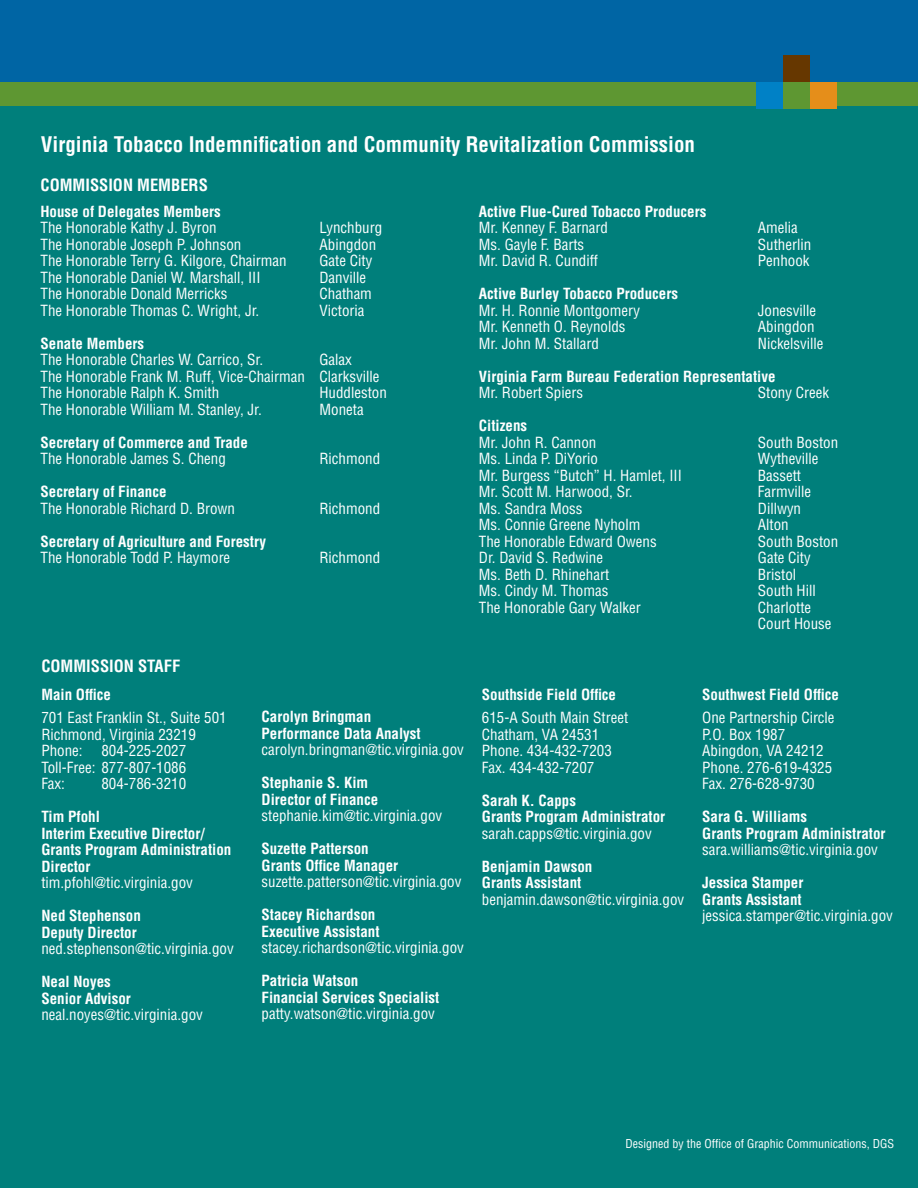
<style>
.page{position:relative;width:918px;height:1188px;background:#fff}
.page>*{position:absolute;margin:0;border:0;box-sizing:border-box;transform-origin:0 0}
.t1{font:700 condensed 21px "Helvetica";color:#fff}
.t2{font:700 condensed 16.5px "Helvetica";color:#fff}
.t3{font:condensed 15px/16.5px "Helvetica";color:#fff}
.t4{font:700 condensed 15px/16.5px "Helvetica";color:#fff}
.t5{font:condensed 12px "Helvetica";color:#fff}
</style>
<div class="page">
<div style="left:0;top:0;width:918px;height:108px;background:#0065a4"></div>
<div style="left:0;top:82px;width:918px;height:27px;background:#5e9732"></div>
<div style="left:0;top:107px;width:918px;height:1081px;background:#007f7b"></div>
<div style="left:756px;top:82px;width:27px;height:27px;background:#0081c6"></div>
<div style="left:810px;top:82px;width:27px;height:27px;background:#e58e1a"></div>
<div style="left:783px;top:55px;width:27px;height:27px;background:#663700"></div>
<div style="left:783px;top:82px;width:27px;height:27px;background:#5e9732"></div>
<h1 class="t1" style="left:41px;top:132px;width:656px">Virginia Tobacco Indemnification and Community Revitalization Commission</h1>
<p class="t2" style="left:40px;top:174px;width:169px">COMMISSION MEMBERS</p>
<p class="t4" style="left:40px;top:203px;width:182px">House of Delegates Members</p>
<p class="t3" style="left:40px;top:219px;width:178px">The Honorable Kathy J. Byron</p>
<p class="t3" style="left:320px;top:219px;width:64px">Lynchburg</p>
<p class="t3" style="left:40px;top:236px;width:202px">The Honorable Joseph P. Johnson</p>
<p class="t3" style="left:320px;top:236px;width:58px">Abingdon</p>
<p class="t3" style="left:40px;top:252px;width:248px">The Honorable Terry G. Kilgore, Chairman</p>
<p class="t3" style="left:320px;top:252px;width:54px">Gate City</p>
<p class="t3" style="left:40px;top:269px;width:222px">The Honorable Daniel W. Marshall, III</p>
<p class="t3" style="left:320px;top:269px;width:48px">Danville</p>
<p class="t3" style="left:40px;top:285px;width:189px">The Honorable Donald Merricks</p>
<p class="t3" style="left:320px;top:285px;width:54px">Chatham</p>
<p class="t3" style="left:40px;top:302px;width:220px">The Honorable Thomas C. Wright, Jr.</p>
<p class="t3" style="left:320px;top:302px;width:46px">Victoria</p>
<p class="t4" style="left:40px;top:335px;width:105px">Senate Members</p>
<p class="t3" style="left:40px;top:351px;width:224px">The Honorable Charles W. Carrico, Sr.</p>
<p class="t3" style="left:40px;top:351px;width:340px;text-indent:279px">Galax<br>The Honorable Frank M. Ruff, Vice-Chairman Clarksville<br>The Honorable Ralph K. Smith</p>
<p class="t3" style="left:320px;top:384px;width:69px">Huddleston</p>
<p class="t3" style="left:40px;top:401px;width:223px">The Honorable William M. Stanley, Jr.</p>
<p class="t3" style="left:320px;top:401px;width:46px">Moneta</p>
<p class="t4" style="left:40px;top:434px;width:209px">Secretary of Commerce and Trade</p>
<p class="t3" style="left:40px;top:450px;width:187px">The Honorable James S. Cheng</p>
<p class="t3" style="left:320px;top:450px;width:62px">Richmond</p>
<p class="t4" style="left:40px;top:483px;width:128px">Secretary of Finance</p>
<p class="t3" style="left:40px;top:500px;width:196px">The Honorable Richard D. Brown</p>
<p class="t3" style="left:320px;top:500px;width:62px">Richmond</p>
<p class="t4" style="left:40px;top:533px;width:227px">Secretary of Agriculture and Forestry</p>
<p class="t3" style="left:40px;top:549px;width:191px">The Honorable Todd P. Haymore</p>
<p class="t3" style="left:320px;top:549px;width:62px">Richmond</p>
<p class="t2" style="left:41px;top:656px;width:140px">COMMISSION STAFF</p>
<p class="t4" style="left:41px;top:686px;width:71px">Main Office</p>
<p class="t3" style="left:41px;top:709px;width:187px">701 East Franklin St., Suite 501<br>Richmond, Virginia 23219<br>Phone:</p>
<p class="t3" style="left:41px;top:742px;width:146px;text-align:justify;text-indent:60px">804-225-2027<br>Toll-Free: 877-807-1086<br>Fax:</p>
<p class="t3" style="left:101px;top:775px;width:86px">804-786-3210</p>
<p class="t4" style="left:41px;top:808px;width:192px">Tim Pfohl<br>Interim Executive Director/<br>Grants Program Administration<br>Director</p>
<p class="t3" style="left:41px;top:874px;width:153px">tim.pfohl@tic.virginia.gov</p>
<p class="t4" style="left:41px;top:907px;width:101px">Ned Stephenson<br>Deputy Director</p>
<p class="t3" style="left:41px;top:940px;width:194px">ned.stephenson@tic.virginia.gov</p>
<p class="t4" style="left:41px;top:973px;width:91px">Neal Noyes<br>Senior Advisor</p>
<p class="t3" style="left:41px;top:1006px;width:163px">neal.noyes@tic.virginia.gov</p>
<p class="t4" style="left:262px;top:708px;width:161px">Carolyn Bringman<br>Performance Data Analyst</p>
<p class="t3" style="left:262px;top:741px;width:204px">carolyn.bringman@tic.virginia.gov</p>
<p class="t4" style="left:262px;top:774px;width:118px">Stephanie S. Kim<br>Director of Finance</p>
<p class="t3" style="left:262px;top:807px;width:182px">stephanie.kim@tic.virginia.gov</p>
<p class="t4" style="left:262px;top:840px;width:138px">Suzette Patterson<br>Grants Office Manager</p>
<p class="t3" style="left:262px;top:873px;width:201px">suzette.patterson@tic.virginia.gov</p>
<p class="t4" style="left:262px;top:906px;width:119px">Stacey Richardson<br>Executive Assistant</p>
<p class="t3" style="left:262px;top:939px;width:204px">stacey.richardson@tic.virginia.gov</p>
<p class="t4" style="left:262px;top:972px;width:179px">Patricia Watson<br>Financial Services Specialist</p>
<p class="t3" style="left:262px;top:1005px;width:175px">patty.watson@tic.virginia.gov</p>
<p class="t4" style="left:479px;top:203px;width:229px">Active Flue-Cured Tobacco Producers</p>
<p class="t3" style="left:479px;top:219px;width:131px">Mr. Kenney F. Barnard</p>
<p class="t3" style="left:758px;top:219px;width:41px">Amelia</p>
<p class="t3" style="left:479px;top:236px;width:107px">Ms. Gayle F. Barts</p>
<p class="t3" style="left:758px;top:236px;width:55px">Sutherlin</p>
<p class="t3" style="left:479px;top:252px;width:121px">Mr. David R. Cundiff</p>
<p class="t3" style="left:758px;top:252px;width:53px">Penhook</p>
<p class="t4" style="left:479px;top:285px;width:201px">Active Burley Tobacco Producers</p>
<p class="t3" style="left:479px;top:302px;width:163px">Mr. H. Ronnie Montgomery</p>
<p class="t3" style="left:758px;top:302px;width:60px">Jonesville</p>
<p class="t3" style="left:479px;top:318px;width:148px">Mr. Kenneth O. Reynolds</p>
<p class="t3" style="left:758px;top:318px;width:58px">Abingdon</p>
<p class="t3" style="left:479px;top:335px;width:122px">Mr. John M. Stallard</p>
<p class="t3" style="left:758px;top:335px;width:67px">Nickelsville</p>
<p class="t4" style="left:479px;top:368px;width:298px">Virginia Farm Bureau Federation Representative</p>
<p class="t3" style="left:479px;top:384px;width:106px">Mr. Robert Spiers</p>
<p class="t3" style="left:758px;top:384px;width:73px">Stony Creek</p>
<p class="t4" style="left:479px;top:417px;width:50px">Citizens</p>
<p class="t3" style="left:479px;top:434px;width:119px">Mr. John R. Cannon</p>
<p class="t3" style="left:758px;top:434px;width:82px">South Boston</p>
<p class="t3" style="left:479px;top:450px;width:121px">Ms. Linda P. DiYorio</p>
<p class="t3" style="left:758px;top:450px;width:62px">Wytheville</p>
<p class="t3" style="left:479px;top:467px;width:205px">Mr. Burgess “Butch” H. Hamlet, III</p>
<p class="t3" style="left:758px;top:467px;width:45px">Bassett</p>
<p class="t3" style="left:479px;top:483px;width:155px">Mr. Scott M. Harwood, Sr.</p>
<p class="t3" style="left:758px;top:483px;width:55px">Farmville</p>
<p class="t3" style="left:479px;top:500px;width:105px">Ms. Sandra Moss</p>
<p class="t3" style="left:758px;top:500px;width:45px">Dillwyn</p>
<p class="t3" style="left:479px;top:516px;width:163px">Ms. Connie Greene Nyholm</p>
<p class="t3" style="left:758px;top:516px;width:32px">Alton</p>
<p class="t3" style="left:479px;top:533px;width:179px">The Honorable Edward Owens</p>
<p class="t3" style="left:758px;top:533px;width:82px">South Boston</p>
<p class="t3" style="left:479px;top:549px;width:126px">Dr. David S. Redwine</p>
<p class="t3" style="left:758px;top:549px;width:54px">Gate City</p>
<p class="t3" style="left:479px;top:566px;width:132px">Ms. Beth D. Rhinehart</p>
<p class="t3" style="left:758px;top:566px;width:40px">Bristol</p>
<p class="t3" style="left:479px;top:582px;width:131px">Ms. Cindy M. Thomas</p>
<p class="t3" style="left:758px;top:582px;width:59px">South Hill</p>
<p class="t3" style="left:479px;top:599px;width:163px">The Honorable Gary Walker</p>
<p class="t3" style="left:758px;top:599px;width:75px">Charlotte<br>Court House</p>
<p class="t4" style="left:482px;top:686px;width:136px">Southside Field Office</p>
<p class="t3" style="left:482px;top:709px;width:148px">615-A South Main Street<br>Chatham, VA 24531<br>Phone. 434-432-7203<br>Fax. 434-432-7207</p>
<p class="t4" style="left:482px;top:792px;width:185px">Sarah K. Capps<br>Grants Program Administrator</p>
<p class="t3" style="left:482px;top:825px;width:171px">sarah.capps@tic.virginia.gov</p>
<p class="t4" style="left:482px;top:858px;width:112px">Benjamin Dawson<br>Grants Assistant</p>
<p class="t3" style="left:482px;top:891px;width:204px">benjamin.dawson@tic.virginia.gov</p>
<p class="t4" style="left:702px;top:686px;width:138px">Southwest Field Office</p>
<p class="t3" style="left:702px;top:709px;width:134px">One Partnership Circle<br>P.O. Box 1987<br>Abingdon, VA 24212<br>Phone. 276-619-4325<br>Fax. 276-628-9730</p>
<p class="t4" style="left:702px;top:808px;width:185px">Sara G. Williams<br>Grants Program Administrator</p>
<p class="t3" style="left:702px;top:841px;width:177px">sara.williams@tic.virginia.gov</p>
<p class="t4" style="left:702px;top:874px;width:103px">Jessica Stamper<br>Grants Assistant</p>
<p class="t3" style="left:702px;top:907px;width:192px">jessica.stamper@tic.virginia.gov</p>
<p class="t5" style="left:626px;top:1136px;width:270px">Designed by the Office of Graphic Communications, DGS</p>
</div>
